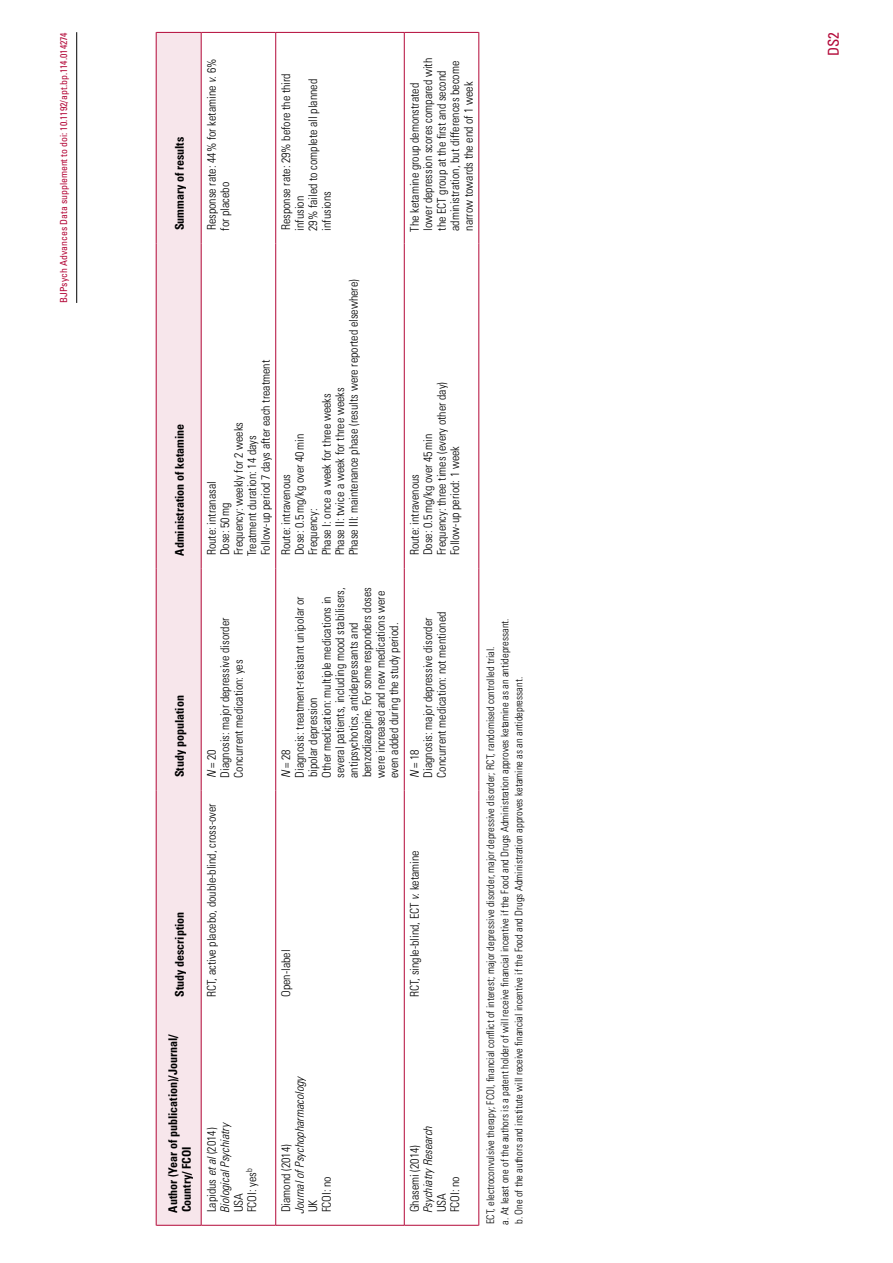
<style>
.page{position:relative;width:893px;height:1263px;background:#fff}
.page>*{position:absolute;margin:0;border:0;box-sizing:border-box;transform-origin:0 0}
.t1{font:condensed 15px "Univers LT Std";color:#b30838}
.t2{font:300 condensed 12px/13.5px "Univers LT Std";color:#000}
.t3{font:700 condensed 12px/13.5px "Univers LT Std";color:#000}
.t4{font:italic 300 condensed 12px/13.5px "Univers LT Std";color:#000}
.t5{font:300 condensed 10.5px/14.1px "Univers LT Std";color:#000}
.t6{font:condensed 9.75px "Univers LT Std";color:#b30838}
.s1{font-style:italic}
.s2{font-style:normal}
</style>
<div class="page">
<hr style="left:76px;top:32px;width:1px;height:271px;background:#000">
<div style="left:157px;top:33px;width:44px;height:1192px;background:#f7e6eb"></div>
<hr style="left:275px;top:1010px;width:1px;height:215px;background:#b30838">
<hr style="left:275px;top:790px;width:1px;height:220px;background:#b30838">
<hr style="left:275px;top:568px;width:1px;height:222px;background:#b30838">
<hr style="left:275px;top:243px;width:1px;height:325px;background:#b30838">
<hr style="left:275px;top:32px;width:1px;height:211px;background:#b30838">
<hr style="left:404px;top:1010px;width:1px;height:215px;background:#b30838">
<hr style="left:404px;top:790px;width:1px;height:220px;background:#b30838">
<hr style="left:404px;top:568px;width:1px;height:222px;background:#b30838">
<hr style="left:404px;top:243px;width:1px;height:325px;background:#b30838">
<hr style="left:404px;top:32px;width:1px;height:211px;background:#b30838">
<hr style="left:156px;top:1010px;width:1px;height:215px;background:#b30838">
<hr style="left:156px;top:1225px;width:45px;height:1px;background:#b30838">
<hr style="left:156px;top:790px;width:1px;height:220px;background:#b30838">
<hr style="left:156px;top:568px;width:1px;height:222px;background:#b30838">
<hr style="left:156px;top:243px;width:1px;height:325px;background:#b30838">
<hr style="left:156px;top:32px;width:1px;height:211px;background:#b30838">
<hr style="left:156px;top:32px;width:45px;height:1px;background:#b30838">
<hr style="left:201px;top:1010px;width:1px;height:215px;background:#b30838">
<hr style="left:201px;top:1225px;width:74px;height:1px;background:#b30838">
<hr style="left:276px;top:1225px;width:128px;height:1px;background:#b30838">
<hr style="left:404px;top:1225px;width:75px;height:1px;background:#b30838">
<hr style="left:201px;top:790px;width:1px;height:220px;background:#b30838">
<hr style="left:201px;top:568px;width:1px;height:222px;background:#b30838">
<hr style="left:201px;top:243px;width:1px;height:325px;background:#b30838">
<hr style="left:201px;top:32px;width:1px;height:211px;background:#b30838">
<hr style="left:201px;top:32px;width:74px;height:1px;background:#b30838">
<hr style="left:276px;top:32px;width:128px;height:1px;background:#b30838">
<hr style="left:404px;top:32px;width:75px;height:1px;background:#b30838">
<hr style="left:479px;top:1010px;width:1px;height:215px;background:#b30838">
<hr style="left:479px;top:790px;width:1px;height:220px;background:#b30838">
<hr style="left:479px;top:568px;width:1px;height:222px;background:#b30838">
<hr style="left:479px;top:243px;width:1px;height:325px;background:#b30838">
<hr style="left:479px;top:32px;width:1px;height:211px;background:#b30838">
<p class="t6" style="left:58px;top:303px;width:272px;rotate:-90deg">BJPsych Advances Data supplement to doi: 10.1192/apt.bp.114.014274</p>
<p class="t3" style="left:173px;top:230px;width:95px;rotate:-90deg">Summary of results</p>
<p class="t2" style="left:205px;top:231px;width:174px;rotate:-90deg">Response rate: 44% for ketamine <span class="s1">v</span>. 6% for placebo</p>
<p class="t2" style="left:279px;top:231px;width:159px;rotate:-90deg">Response rate: 29% before the third infusion<br>29% failed to complete all planned infusions</p>
<p class="t2" style="left:408px;top:232px;width:175px;rotate:-90deg">The ketamine group demonstrated lower depression scores compared with the ECT group at the first and second administration, but differences become narrow towards the end of 1 week</p>
<p class="t3" style="left:173px;top:556px;width:133px;rotate:-90deg">Administration of ketamine</p>
<p class="t3" style="left:173px;top:777px;width:84px;rotate:-90deg">Study population</p>
<p class="t3" style="left:173px;top:997px;width:87px;rotate:-90deg">Study description</p>
<p class="t2" style="left:205px;top:556px;width:198px;rotate:-90deg">Route: intranasal<br>Dose: 50mg<br>Frequency: weekly for 2 weeks<br>Treatment duration: 14 days<br>Follow-up period 7 days after each treatment</p>
<p class="t2" style="left:279px;top:555px;width:277px;rotate:-90deg">Route: intravenous<br>Dose: 0.5mg/kg over 40min<br>Frequency:<br>Phase I: once a week for three weeks<br>Phase II: twice a week for three weeks<br>Phase III: maintenance phase (results were reported elsewhere)</p>
<p class="t2" style="left:408px;top:555px;width:175px;rotate:-90deg">Route: intravenous<br>Dose: 0.5mg/kg over 45min<br>Frequency: three times (every other day)<br>Follow-up period: 1 week</p>
<p class="t2" style="left:205px;top:778px;width:162px;rotate:-90deg"><span class="s1">N</span> = 20<br>Diagnosis: major depressive disorder<br>Concurrent medication: yes</p>
<p class="t2" style="left:205px;top:997px;width:195px;rotate:-90deg">RCT, active placebo, double-blind, cross-over</p>
<p class="t2" style="left:279px;top:778px;width:192px;rotate:-90deg"><span class="s1">N</span> = 28<br>Diagnosis: treatment-resistant unipolar or bipolar depression<br>Other medication: multiple medications in several patients, including mood stabilisers, antipsychotics, antidepressants and benzodiazepine. For some responders doses were increased and new medications were even added during the study period.</p>
<p class="t2" style="left:408px;top:778px;width:168px;rotate:-90deg"><span class="s1">N</span> = 18<br>Diagnosis: major depressive disorder<br>Concurrent medication: not mentioned</p>
<p class="t2" style="left:279px;top:997px;width:49px;rotate:-90deg">Open-label</p>
<p class="t2" style="left:408px;top:997px;width:148px;rotate:-90deg">RCT, single-blind, ECT <span class="s1">v</span>. ketamine</p>
<p class="t3" style="left:166px;top:1212px;width:180px;rotate:-90deg">Author (Year of publication)/Journal/<br>Country/ FCOI</p>
<p class="t4" style="left:205px;top:1213px;width:92px;rotate:-90deg"><span class="s2">Lapidus</span> et al <span class="s2">(2014)<br></span>Biological Psychiatry</p>
<p class="t2" style="left:232px;top:1212px;width:45px;rotate:-90deg">USA<br>FCOI: yes<sup>b</sup></p>
<p class="t4" style="left:293px;top:1214px;width:140px;rotate:-90deg">Journal of Psychopharmacology</p>
<p class="t2" style="left:279px;top:1212px;width:69px;rotate:-90deg">Diamond (2014)</p>
<p class="t2" style="left:306px;top:1212px;width:37px;rotate:-90deg">UK<br>FCOI: no</p>
<p class="t4" style="left:421px;top:1213px;width:89px;rotate:-90deg">Psychiatry Research</p>
<p class="t2" style="left:408px;top:1212px;width:69px;rotate:-90deg">Ghasemi (2014)</p>
<p class="t2" style="left:435px;top:1212px;width:37px;rotate:-90deg">USA<br>FCOI: no</p>
<p class="t5" style="left:483px;top:1225px;width:608px;rotate:-90deg">ECT, electroconvulsive therapy; FCOI, financial conflict of interest; major depressive disorder, major depressive disorder; RCT, randomised controlled trial.<br>a. At least one of the authors is a patent holder of will receive financial incentive if the Food and Drugs Administration approves ketamine as an antidepressant. b. One of the authors and institute will receive financial incentive if the Food and Drugs Administration approves ketamine as an antidepressant.</p>
<p class="t1" style="left:824px;top:56px;width:26px;rotate:-90deg">DS2</p>
</div>
